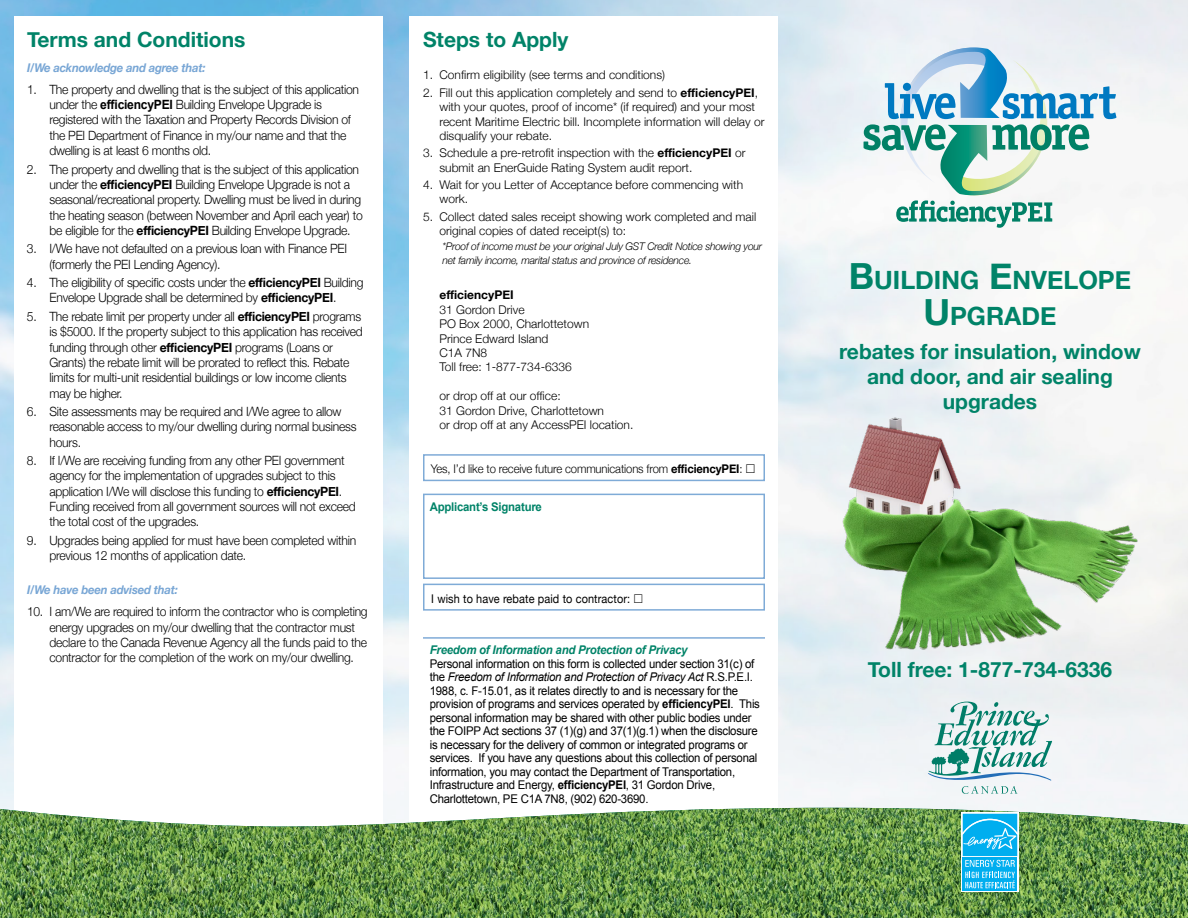
<style>
.page{position:relative;width:1188px;height:918px;background:#fff}
.page>*{position:absolute;margin:0;border:0;box-sizing:border-box;transform-origin:0 0}
.t1{font:700 25.2px/36px "Helvetica Neue";color:#008368;text-align:center}
.t2{font:700 21px/25.2px "Helvetica Neue";color:#008368;text-align:center}
.t3{font:300 12.75px/15.3px "Helvetica Neue";letter-spacing:-.02em;color:#000;scale:.95 1}
.t4{font:300 12px/14.4px "Helvetica Neue";color:#000}
.t5{font:12px/13.5px "Arial";letter-spacing:-.02em;color:#000;scale:.95 1}
.t6{font:300 12px "Helvetica Neue";color:#000;scale:.94 1}
.t7{font:italic 700 12px "Helvetica Neue";letter-spacing:-.02em;color:#78a6d5;scale:.95 1}
.t8{font:italic 700 12px "Arial";letter-spacing:-.02em;color:#008368;scale:.95 1}
.t9{font:12px "Helvetica Neue";letter-spacing:.01em;color:#000;scale:.91 1}
.t10{font:700 12px "Arial";letter-spacing:-.02em;color:#008368;scale:.95 1}
.t11{font:700 12px "Helvetica Neue";color:#000}
.t12{font:italic 300 10.5px/14.4px "Helvetica Neue";letter-spacing:-.02em;color:#000}
.s1{font-family:"Arial";font-weight:700}
.s2{font-weight:700}
.s3{font-style:italic}
.s4{font-size:36px}
</style>
<div class="page">
<img style="left:0;top:0;width:1188px;height:807px">
<div style="left:410px;top:16px;width:368px;height:816px;background:#fff"></div>
<div style="left:14px;top:16px;width:368px;height:816px;background:#fff"></div>
<img style="left:0;top:808px;width:1188px;height:110px">
<hr style="left:423px;top:637px;width:342px;height:2px;background:#7fabd7">
<svg style="left:927px;top:701px;width:125px;height:93px"></svg>
<img style="left:839px;top:414px;width:302px;height:235px">
<svg style="left:961px;top:812px;width:58px;height:80px"></svg>
<div style="left:963px;top:857px;width:54px;height:34px;background:linear-gradient(to right,#00aeef,#00aeef)"></div>
<svg style="left:963px;top:814px;width:54px;height:74px;background:#2fbcf1"></svg>
<div style="left:423px;top:494px;width:342px;height:85px;border:2px solid #7fabd7"></div>
<div style="left:423px;top:454px;width:342px;height:27px;border:2px solid #7fabd7"></div>
<svg style="left:864px;top:48px;width:252px;height:180px"></svg>
<div style="left:423px;top:584px;width:342px;height:27px;border:2px solid #7fabd7"></div>
<h2 class="t2" style="left:27px;top:28px;width:220px">Terms and Conditions</h2>
<p class="t7" style="left:27px;top:58px;width:190px">I/We acknowledge and agree that:</p>
<p class="t3" style="left:50px;top:81px;width:327px;text-indent:-23px">1. The property and dwelling that is the subject of this application under the <span class="s1">efficiencyPEI</span> Building Envelope Upgrade is registered with the Taxation and Property Records Division of the PEI Department of Finance in my/our name and that the dwelling is at least 6 months old.</p>
<p class="t3" style="left:50px;top:160px;width:331px;text-indent:-23px">2. The property and dwelling that is the subject of this application under the <span class="s2">efficiencyPEI</span> Building Envelope Upgrade is not a seasonal/recreational property. Dwelling must be lived in during the heating season (between November and April each year) to be eligible for the <span class="s2">efficiencyPEI</span> Building Envelope Upgrade.</p>
<p class="t3" style="left:50px;top:240px;width:315px;text-indent:-23px">3. I/We have not defaulted on a previous loan with Finance PEI (formerly the PEI Lending Agency).</p>
<p class="t3" style="left:27px;top:274px;width:356px;text-align:center">4. The eligibility of specific costs under the <span class="s2">efficiencyPEI</span> Building<br>Envelope Upgrade shall be determined by <span class="s2">efficiencyPEI</span>.</p>
<p class="t3" style="left:50px;top:308px;width:331px;text-indent:-23px">5. The rebate limit per property under all <span class="s2">efficiencyPEI</span> programs is $5000. If the property subject to this application has received funding through other <span class="s2">efficiencyPEI</span> programs (Loans or Grants) the rebate limit will be prorated to reflect this. Rebate limits for multi-unit residential buildings or low income clients may be higher.</p>
<p class="t3" style="left:50px;top:403px;width:325px;text-indent:-23px">6. Site assessments may be required and I/We agree to allow reasonable access to my/our dwelling during normal business hours.</p>
<p class="t3" style="left:50px;top:452px;width:324px;text-indent:-23px">8. If I/We are receiving funding from any other PEI government agency for the implementation of upgrades subject to this application I/We will disclose this funding to <span class="s2">efficiencyPEI</span>.<br>Funding received from all government sources will not exceed the total cost of the upgrades.</p>
<p class="t3" style="left:50px;top:532px;width:324px;text-indent:-23px">9. Upgrades being applied for must have been completed within previous 12 months of application date.</p>
<p class="t7" style="left:27px;top:581px;width:160px">I/We have been advised that:</p>
<p class="t3" style="left:50px;top:603px;width:336px;text-indent:-23px">10. I am/We are required to inform the contractor who is completing energy upgrades on my/our dwelling that the contractor must declare to the Canada Revenue Agency all the funds paid to the contractor for the completion of the work on my/our dwelling.</p>
<h2 class="t2" style="left:423px;top:28px;width:147px">Steps to Apply</h2>
<p class="t4" style="left:423px;top:67px;width:244px">1. Confirm eligibility (see terms and conditions)</p>
<p class="t4" style="left:440px;top:84px;width:327px;text-indent:-16px">2. Fill out this application completely and send to <span class="s2">efficiencyPEI</span>, with your quotes, proof of income* (if required) and your most recent Maritime Electric bill. Incomplete information will delay or disqualify your rebate.</p>
<p class="t4" style="left:440px;top:145px;width:308px;text-indent:-16px">3. Schedule a pre-retrofit inspection with the <span class="s2">efficiencyPEI</span> or submit an EnerGuide Rating System audit report.</p>
<p class="t4" style="left:440px;top:177px;width:305px;text-indent:-16px">4. Wait for you Letter of Acceptance before commencing with work.</p>
<p class="t4" style="left:440px;top:208px;width:318px;text-indent:-16px">5. Collect dated sales receipt showing work completed and mail original copies of dated receipt(s) to:</p>
<p class="t12" style="left:442px;top:238px;width:321px">*Proof of income must be your original July GST Credit Notice showing your net family income, marital status and province of residence.</p>
<p class="t11" style="left:440px;top:286px;width:76px">efficiencyPEI</p>
<p class="t4" style="left:440px;top:302px;width:151px">31 Gordon Drive<br>PO Box 2000, Charlottetown<br>Prince Edward Island<br>C1A 7N8<br>Toll free: 1-877-734-6336</p>
<p class="t4" style="left:440px;top:388px;width:195px">or drop off at our office:<br>31 Gordon Drive, Charlottetown<br>or drop off at any AccessPEI location.</p>
<p class="t6" style="left:431px;top:459px;width:333px">Yes, I’d like to receive future communications from <span class="s2">efficiencyPEI</span>:</p>
<p class="t10" style="left:430px;top:499px;width:120px">Applicant’s Signature</p>
<p class="t9" style="left:431px;top:590px;width:220px">I wish to have rebate paid to contractor:</p>
<p class="t8" style="left:430px;top:642px;width:273px">Freedom of Information and Protection of Privacy</p>
<p class="t5" style="left:430px;top:657px;width:349px">Personal information on this form is collected under section 31(c) of the <span class="s3">Freedom of Information and Protection of Privacy Act</span> R.S.P.E.I.<br>1988, c. F-15.01, as it relates directly to and is necessary for the provision of programs and services operated by <span class="s2">efficiencyPEI</span>. This personal information may be shared with other public bodies under the FOIPP Act sections 37 (1)(g) and 37(1)(g.1) when the disclosure is necessary for the delivery of common or integrated programs or services. If you have any questions about this collection of personal information, you may contact the Department of Transportation, Infrastructure and Energy, <span class="s2">efficiencyPEI</span>, 31 Gordon Drive, Charlottetown, PE C1A 7N8, (902) 620-3690.</p>
<h1 class="t1" style="left:849px;top:263px;width:281px"><span class="s4">B</span>UILDING <span class="s4">E</span>NVELOPE<br><span class="s4">U</span> PGRADE</h1>
<h2 class="t2" style="left:839px;top:340px;width:303px">rebates for insulation, window and door, and air sealing upgrades</h2>
<h2 class="t2" style="left:868px;top:658px;width:246px">Toll free: 1-877-734-6336</h2>
</div>
